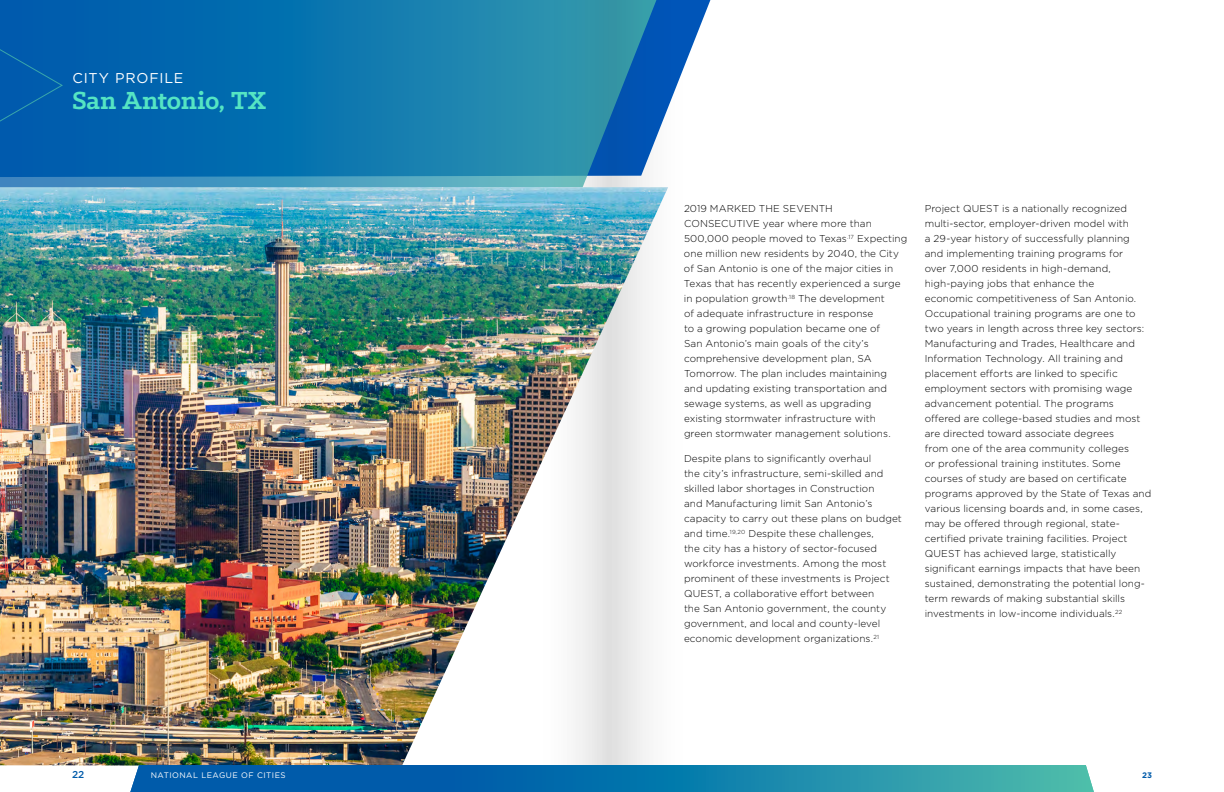
<style>
.page{position:relative;width:1224px;height:792px;background:#fff}
.page>*{position:absolute;margin:0;border:0;box-sizing:border-box;transform-origin:0 0}
.t1{font:700 28px "Klinic Slab";letter-spacing:-.005em;color:#55e5c3}
.t2{font:14.2px "Gotham";letter-spacing:.06em;color:#fff}
.t3{font:300 10px/15px "Gotham";letter-spacing:.005em;color:#000}
.t4{font:500 10px "Gotham";color:#005baa}
.t5{font:8px "Gotham";letter-spacing:.06em;color:#fff}
.t6{font:700 8px "Gotham";color:#005baa}
</style>
<div class="page">
<svg style="left:63px;top:0;width:336px;height:187px;background:#076eaf"></svg>
<svg style="left:0;top:0;width:63px;height:187px;background:#045ead"></svg>
<svg style="left:612px;top:0;width:99px;height:187px"></svg>
<svg style="left:399px;top:0;width:213px;height:187px;background:#288caf"></svg>
<img style="left:0;top:187px;width:668px;height:579px">
<svg style="left:127px;top:765px;width:967px;height:27px;background:#167cac"></svg>
<h2 class="t2" style="left:72px;top:69px;width:113px">CITY PROFILE</h2>
<h1 class="t1" style="left:72px;top:81px;width:196px">San Antonio, TX</h1>
<p class="t3" style="left:684px;top:201px;width:225px">2019 MARKED THE SEVENTH CONSECUTIVE year where more than 500,000 people moved to Texas<sup>.17</sup> Expecting one million new residents by 2040, the City of San Antonio is one of the major cities in Texas that has recently experienced a surge in population growth<sup>.18</sup> The development<br>of adequate infrastructure in response<br>to a growing population became one of<br>San Antonio’s main goals of the city’s comprehensive development plan, SA Tomorrow. The plan includes maintaining and updating existing transportation and sewage systems, as well as upgrading existing stormwater infrastructure with<br>green stormwater management solutions.</p>
<p class="t3" style="left:684px;top:451px;width:219px">Despite plans to significantly overhaul<br>the city’s infrastructure, semi-skilled and skilled labor shortages in Construction<br>and Manufacturing limit San Antonio’s capacity to carry out these plans on budget and time.<sup>19,20</sup> Despite these challenges,<br>the city has a history of sector-focused workforce investments. Among the most prominent of these investments is Project QUEST, a collaborative effort between<br>the San Antonio government, the county government, and local and county-level economic development organizations.<sup>21</sup></p>
<p class="t3" style="left:925px;top:201px;width:228px">Project QUEST is a nationally recognized multi-sector, employer-driven model with<br>a 29-year history of successfully planning<br>and implementing training programs for<br>over 7,000 residents in high-demand, high-paying jobs that enhance the<br>economic competitiveness of San Antonio.<br>Occupational training programs are one to two years in length across three key sectors:<br>Manufacturing and Trades, Healthcare and Information Technology. All training and placement efforts are linked to specific employment sectors with promising wage advancement potential. The programs offered are college-based studies and most are directed toward associate degrees<br>from one of the area community colleges<br>or professional training institutes. Some courses of study are based on certificate programs approved by the State of Texas and various licensing boards and, in some cases, may be offered through regional, state&shy;certified private training facilities. Project QUEST has achieved large, statistically significant earnings impacts that have been sustained, demonstrating the potential long&shy;term rewards of making substantial skills investments in low-income individuals.<sup>22</sup></p>
<p class="t4" style="left:72px;top:768px;width:14px">22</p>
<p class="t5" style="left:151px;top:770px;width:136px">NATIONAL LEAGUE OF CITIES</p>
<p class="t6" style="left:1142px;top:770px;width:11px">23</p>
</div>
